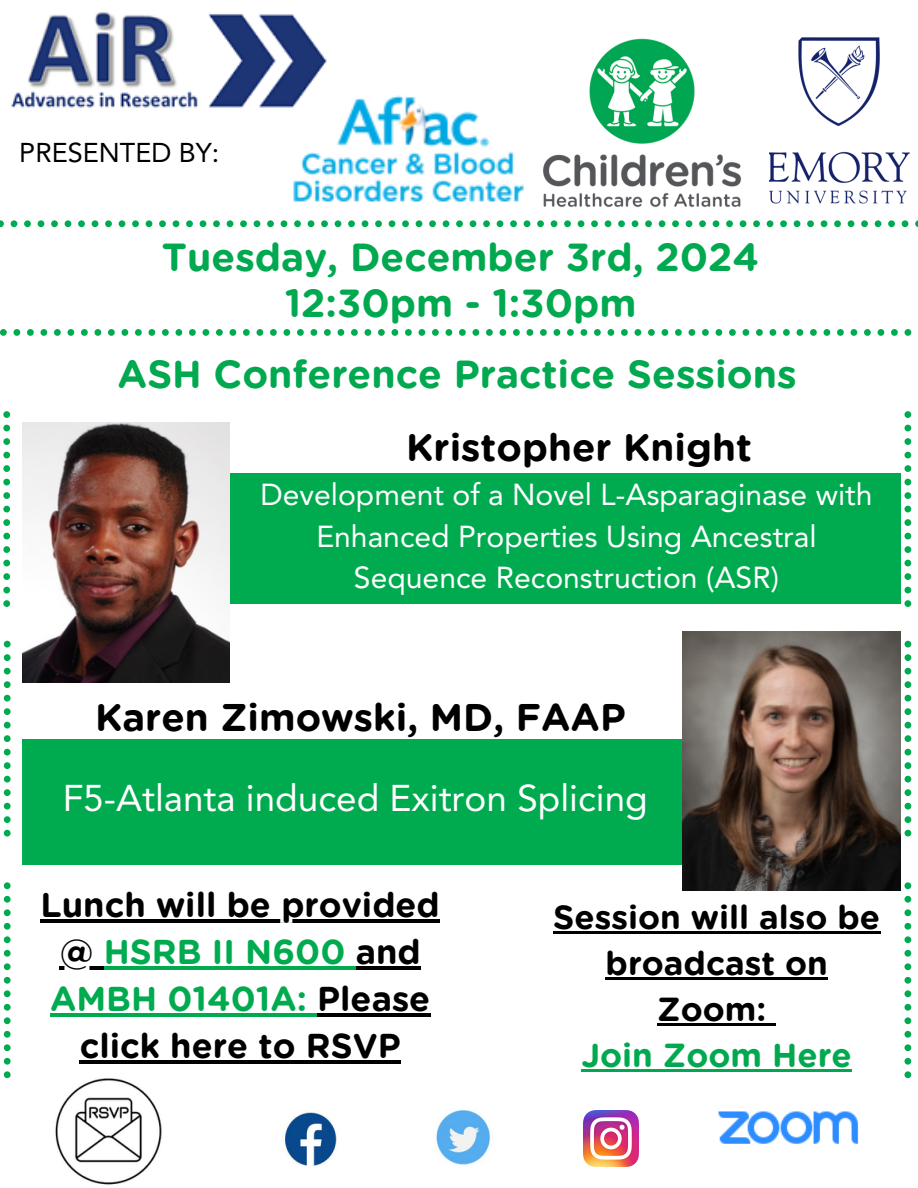
<style>
.page{position:relative;width:918px;height:1188px;background:#fff}
.page>*{position:absolute;margin:0;border:0;box-sizing:border-box;transform-origin:0 0}
.t1{font:700 39px/70.9px "Gotham Rounded";color:#00a94f;text-align:center}
.t2{font:700 38.4px "Gotham Rounded";color:#000}
.t3{font:36.9px "Avenir LT Std";color:#fff}
.t4{font:700 34.35px/47.2px "Gotham Rounded";color:#000;text-align:center}
.t5{font:700 33.3px/46.2px "Gotham Rounded";color:#000;text-align:center}
.t6{font:30.15px/41.7px "Avenir LT Std";color:#fff;text-align:center}
.t7{font:27px "Avenir LT Std";color:#000}
.s1{color:#00ab50}
.s2{color:#00a94f}
</style>
<div class="page">
<img style="left:769px;top:37px;width:141px;height:167px">
<img style="left:543px;top:38px;width:199px;height:170px">
<svg style="left:0;top:220px;width:918px;height:7px"></svg>
<svg style="left:0;top:329px;width:912px;height:7px"></svg>
<div style="left:197px;top:473px;width:704px;height:130px;background:#00ab50"></div>
<svg style="left:3px;top:411px;width:7px;height:196px"></svg>
<svg style="left:904px;top:411px;width:7px;height:196px"></svg>
<img style="left:583px;top:1111px;width:55px;height:55px">
<img style="left:285px;top:1112px;width:52px;height:54px">
<img style="left:436px;top:1110px;width:55px;height:55px">
<img style="left:55px;top:1078px;width:107px;height:107px">
<img style="left:293px;top:95px;width:231px;height:107px">
<img style="left:11px;top:11px;width:330px;height:123px">
<svg style="left:4px;top:641px;width:7px;height:196px"></svg>
<svg style="left:905px;top:641px;width:6px;height:196px"></svg>
<div style="left:22px;top:739px;width:729px;height:126px;background:#00ab50"></div>
<svg style="left:4px;top:882px;width:7px;height:196px"></svg>
<svg style="left:904px;top:882px;width:7px;height:196px"></svg>
<img style="left:718px;top:1111px;width:141px;height:33px">
<img style="left:682px;top:632px;width:218px;height:258px">
<img style="left:22px;top:422px;width:207px;height:260px">
<hr style="left:41px;top:919px;width:399px;height:3px;background:#000">
<hr style="left:60px;top:966px;width:44px;height:3px;background:#000">
<hr style="left:104px;top:966px;width:252px;height:3px;background:#00ab50">
<hr style="left:356px;top:966px;width:65px;height:3px;background:#000">
<hr style="left:50px;top:1013px;width:267px;height:4px;background:#00ab50">
<hr style="left:317px;top:1013px;width:113px;height:4px;background:#000">
<hr style="left:80px;top:1061px;width:321px;height:3px;background:#000">
<hr style="left:553px;top:931px;width:327px;height:2px;background:#000">
<hr style="left:606px;top:977px;width:222px;height:2px;background:#000">
<hr style="left:657px;top:1023px;width:109px;height:3px;background:#000">
<svg style="left:766px;top:1023px;width:10px;height:3px"></svg>
<hr style="left:581px;top:1069px;width:271px;height:3px;background:#00a94f">
<p class="t7" style="left:19px;top:141px;width:202px">PRESENTED BY:</p>
<h1 class="t1" style="left:162px;top:224px;width:599px">Tuesday, December 3rd, 2024</h1>
<p class="t1" style="left:117px;top:270px;width:681px">12:30pm - 1:30pm<br>ASH Conference Practice Sessions</p>
<h1 class="t2" style="left:406px;top:431px;width:347px">Kristopher Knight</h1>
<h2 class="t6" style="left:261px;top:477px;width:614px">Development of a Novel L-Asparaginase with<br>Enhanced Properties Using Ancestral<br>Sequence Reconstruction (ASR)</h2>
<h2 class="t2" style="left:95px;top:700px;width:532px">Karen Zimowski, MD, FAAP</h2>
<p class="t3" style="left:63px;top:783px;width:587px">F5-Atlanta induced Exitron Splicing</p>
<p class="t4" style="left:41px;top:883px;width:401px">Lunch will be provided</p>
<p class="t4" style="left:50px;top:930px;width:382px">@ <span class="s1">HSRB II N600</span> and<br><span class="s1">AMBH 01401A:</span> Please click here to RSVP</p>
<p class="t5" style="left:553px;top:896px;width:329px">Session will also be broadcast on<br>Zoom:<br><span class="s2">Join Zoom Here</span></p>
</div>
